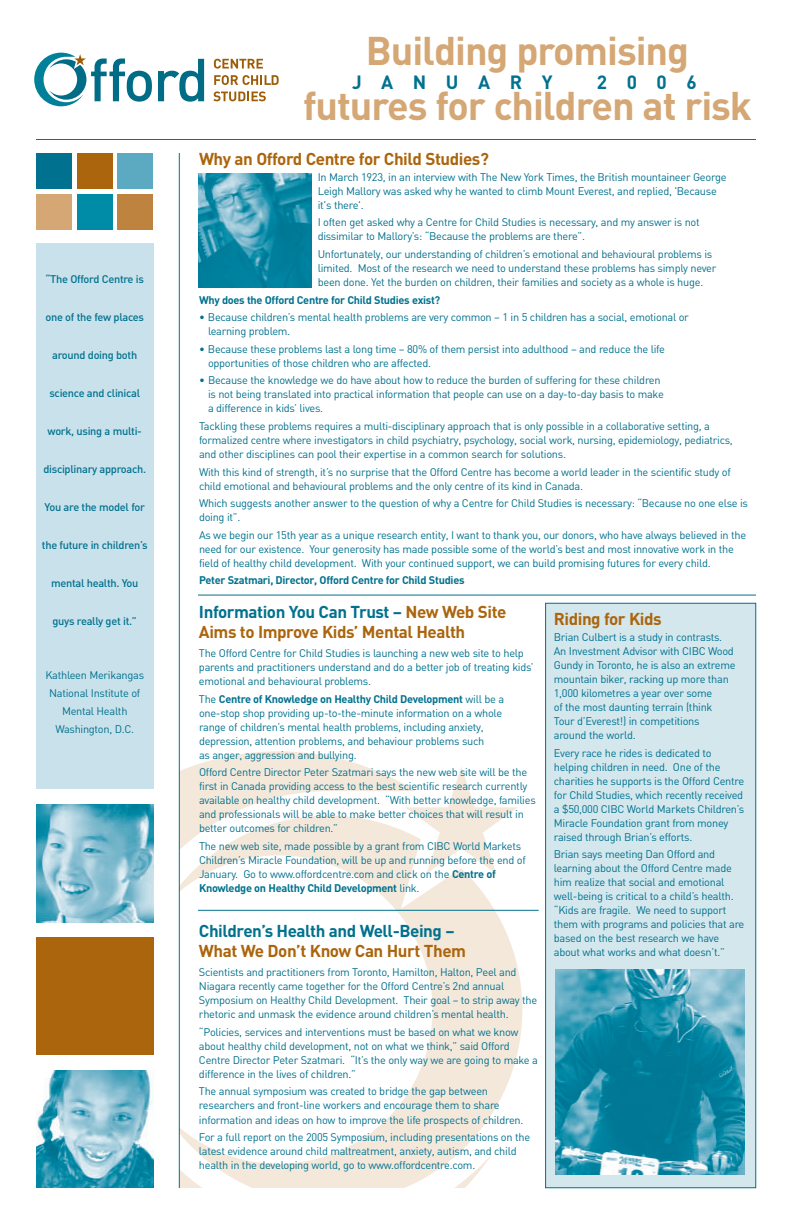
<style>
.page{position:relative;width:792px;height:1224px;background:#fff}
.page>*{position:absolute;margin:0;border:0;box-sizing:border-box;transform-origin:0 0}
.t1{font:700 39.6px/55.4px "DIN";letter-spacing:-.025em;color:#d4a775;text-align:center}
.t2{font:700 19px "DIN";letter-spacing:1.03em;color:#00718e}
.t3{font:700 17px/20px "DIN";letter-spacing:-.025em;color:#ab650c}
.t4{font:700 17px "DIN";letter-spacing:-.025em;color:#00718e}
.t5{font:11px/14px "DIN";letter-spacing:-.025em;color:#00718e}
.t6{font:500 11px "DIN";letter-spacing:-.025em;color:#00718e}
.t7{font:700 11px "DIN";letter-spacing:-.025em;color:#00718e}
.s1{color:#00718e}
.s2{font-weight:700}
</style>
<div class="page">
<svg style="left:494px;top:909px;width:28px;height:201px;fill:#f4e8db"></svg>
<svg style="left:494px;top:807px;width:23px;height:66px"></svg>
<svg style="left:180px;top:751px;width:314px;height:437px"></svg>
<svg style="left:158px;top:59px;width:46px;height:43px"></svg>
<svg style="left:34px;top:53px;width:118px;height:53px"></svg>
<svg style="left:214px;top:59px;width:49px;height:10px"></svg>
<svg style="left:214px;top:75px;width:65px;height:10px"></svg>
<svg style="left:213px;top:91px;width:53px;height:10px"></svg>
<div style="left:36px;top:938px;width:118px;height:117px;background:#ab650c"></div>
<img style="left:36px;top:805px;width:118px;height:117px">
<img style="left:36px;top:1070px;width:118px;height:118px">
<hr style="left:179px;top:153px;width:1px;height:1035px;background:#00718e">
<div style="left:36px;top:243px;width:118px;height:546px;background:#c9e1ea"></div>
<hr style="left:198px;top:595px;width:558px;height:1px;background:#00718e">
<hr style="left:198px;top:910px;width:341px;height:1px;background:#00718e">
<div style="left:36px;top:153px;width:35px;height:35px;background:#00718e"></div>
<div style="left:77px;top:153px;width:35px;height:35px;background:#ab650c"></div>
<div style="left:118px;top:153px;width:35px;height:35px;background:#5baac2"></div>
<div style="left:36px;top:194px;width:35px;height:36px;background:#d4a775"></div>
<div style="left:77px;top:194px;width:35px;height:36px;background:#008ba7"></div>
<div style="left:118px;top:194px;width:35px;height:36px;background:#bf8340"></div>
<hr style="left:36px;top:139px;width:720px;height:1px;background:#00718e">
<img style="left:198px;top:174px;width:114px;height:113px">
<div style="left:546px;top:603px;width:210px;height:585px;background:#d3e7ed"></div>
<div style="left:545px;top:603px;width:211px;height:585px;border:1px solid #00718e"></div>
<img style="left:556px;top:970px;width:189px;height:205px">
<p class="t6" style="left:46px;top:275px;width:100px">“The Offord Centre is</p>
<p class="t6" style="left:45px;top:313px;width:100px">one of the few places</p>
<p class="t6" style="left:52px;top:351px;width:87px">around doing both</p>
<p class="t6" style="left:49px;top:389px;width:92px">science and clinical</p>
<p class="t6" style="left:48px;top:427px;width:96px">work, using a multi-</p>
<p class="t6" style="left:43px;top:465px;width:104px">disciplinary approach.</p>
<p class="t6" style="left:45px;top:503px;width:102px">You are the model for</p>
<p class="t6" style="left:42px;top:541px;width:107px">the future in children’s</p>
<p class="t6" style="left:51px;top:579px;width:89px">mental health. You</p>
<p class="t6" style="left:53px;top:617px;width:86px">guys really get it.”</p>
<p class="t5" style="left:45px;top:668px;width:100px;line-height:18px;text-align:center">Kathleen Merikangas<br>National Institute of<br>Mental Health<br>Washington, D.C.</p>
<h1 class="t1" style="left:303px;top:26px;width:451px">Building promising futures for children at risk</h1>
<h2 class="t2" style="left:352px;top:75px;width:202px">JANUARY</h2>
<h2 class="t2" style="left:597px;top:75px;width:101px">2006</h2>
<h3 class="t3" style="left:199px;top:150px;width:291px">Why an Offord Centre for Child Studies?</h3>
<p class="t5" style="left:318px;top:171px;width:410px">In March 1923, in an interview with The New York Times, the British mountaineer George<br>Leigh Mallory was asked why he wanted to climb Mount Everest, and replied, 'Because it's there'.</p>
<p class="t5" style="left:318px;top:217px;width:384px">I often get asked why a Centre for Child Studies is necessary, and my answer is not dissimilar to Mallory’s: “Because the problems are there”.</p>
<p class="t5" style="left:318px;top:248px;width:400px">Unfortunately, our understanding of children’s emotional and behavioural problems is limited. Most of the research we need to understand these problems has simply never been done. Yet the burden on children, their families and society as a whole is huge.</p>
<p class="t7" style="left:199px;top:296px;width:243px">Why does the Offord Centre for Child Studies exist?</p>
<p class="t5" style="left:208px;top:311px;width:482px;text-indent:-9px">• Because children’s mental health problems are very common – 1 in 5 children has a social, emotional or learning problem.</p>
<p class="t5" style="left:208px;top:343px;width:459px;text-indent:-9px">• Because these problems last a long time – 80% of them persist into adulthood – and reduce the life opportunities of those children who are affected.</p>
<p class="t5" style="left:208px;top:375px;width:457px;text-indent:-9px">• Because the knowledge we do have about how to reduce the burden of suffering for these children is not being translated into practical information that people can use on a day-to-day basis to make a difference in kids’ lives.</p>
<p class="t5" style="left:199px;top:420px;width:535px">Tackling these problems requires a multi-disciplinary approach that is only possible in a collaborative setting, a formalized centre where investigators in child psychiatry, psychology, social work, nursing, epidemiology, pediatrics, and other disciplines can pool their expertise in a common search for solutions.</p>
<p class="t5" style="left:199px;top:466px;width:533px">With this kind of strength, it’s no surprise that the Offord Centre has become a world leader in the scientific study of child emotional and behavioural problems and the only centre of its kind in Canada.</p>
<p class="t5" style="left:199px;top:498px;width:551px">Which suggests another answer to the question of why a Centre for Child Studies is necessary: “Because no one else is doing it”.</p>
<p class="t5" style="left:199px;top:529px;width:549px">As we begin our 15th year as a unique research entity, I want to thank you, our donors, who have always believed in the need for our existence. Your generosity has made possible some of the world’s best and most innovative work in the field of healthy child development. With your continued support, we can build promising futures for every child.</p>
<p class="t7" style="left:199px;top:576px;width:267px">Peter Szatmari, Director, Offord Centre for Child Studies</p>
<h3 class="t3" style="left:199px;top:603px;width:309px"><span class="s1">Information You Can Trust –</span> New Web Site<br>Aims to Improve Kids’ Mental Health</h3>
<p class="t5" style="left:199px;top:647px;width:336px">The Offord Centre for Child Studies is launching a new web site to help parents and practitioners understand and do a better job of treating kids’ emotional and behavioural problems.</p>
<p class="t5" style="left:199px;top:693px;width:307px">The <span class="s2">Centre of Knowledge on Healthy Child Development</span> will be a one-stop shop providing up-to-the-minute information on a whole range of children’s mental health problems, including anxiety, depression, attention problems, and behaviour problems such<br>as anger, aggression and bullying.</p>
<p class="t5" style="left:199px;top:767px;width:338px">Offord Centre Director Peter Szatmari says the new web site will be the first in Canada providing access to the best scientific research currently available on healthy child development. “With better knowledge, families and professionals will be able to make better choices that will result in better outcomes for children.”</p>
<p class="t5" style="left:199px;top:840px;width:328px">The new web site, made possible by a grant from CIBC World Markets Children’s Miracle Foundation, will be up and running before the end of January. Go to www.offordcentre.com and click on the <span class="s2">Centre of Knowledge on Healthy Child Development</span> link.</p>
<h3 class="t4" style="left:199px;top:925px;width:257px">Children’s Health and Well-Being –</h3>
<h3 class="t3" style="left:199px;top:942px;width:269px">What We Don’t Know Can Hurt Them</h3>
<p class="t5" style="left:199px;top:967px;width:340px">Scientists and practitioners from Toronto, Hamilton, Halton, Peel and Niagara recently came together for the Offord Centre’s 2nd annual Symposium on Healthy Child Development. Their goal – to strip away the rhetoric and unmask the evidence around children’s mental health.</p>
<p class="t5" style="left:199px;top:1026px;width:341px">“Policies, services and interventions must be based on what we know about healthy child development, not on what we think,” said Offord Centre Director Peter Szatmari. “It’s the only way we are going to make a difference in the lives of children.”</p>
<p class="t5" style="left:199px;top:1086px;width:326px">The annual symposium was created to bridge the gap between researchers and front-line workers and encourage them to share information and ideas on how to improve the life prospects of children.</p>
<p class="t5" style="left:199px;top:1131px;width:333px">For a full report on the 2005 Symposium, including presentations on the latest evidence around child maltreatment, anxiety, autism, and child health in the developing world, go to www.offordcentre.com.</p>
<h3 class="t3" style="left:554px;top:611px;width:109px">Riding for Kids</h3>
<p class="t5" style="left:554px;top:631px;width:183px">Brian Culbert is a study in contrasts.<br>An Investment Advisor with CIBC Wood Gundy in Toronto, he is also an extreme mountain biker, racking up more than 1,000 kilometres a year over some<br>of the most daunting terrain (think Tour d’Everest!) in competitions<br>around the world.</p>
<p class="t5" style="left:554px;top:747px;width:192px">Every race he rides is dedicated to helping children in need. One of the charities he supports is the Offord Centre for Child Studies, which recently received a $50,000 CIBC World Markets Children’s Miracle Foundation grant from money raised through Brian’s efforts.</p>
<p class="t5" style="left:554px;top:849px;width:192px">Brian says meeting Dan Offord and learning about the Offord Centre made him realize that social and emotional well-being is critical to a child’s health. “Kids are fragile. We need to support them with programs and policies that are based on the best research we have about what works and what doesn’t.”</p>
</div>
